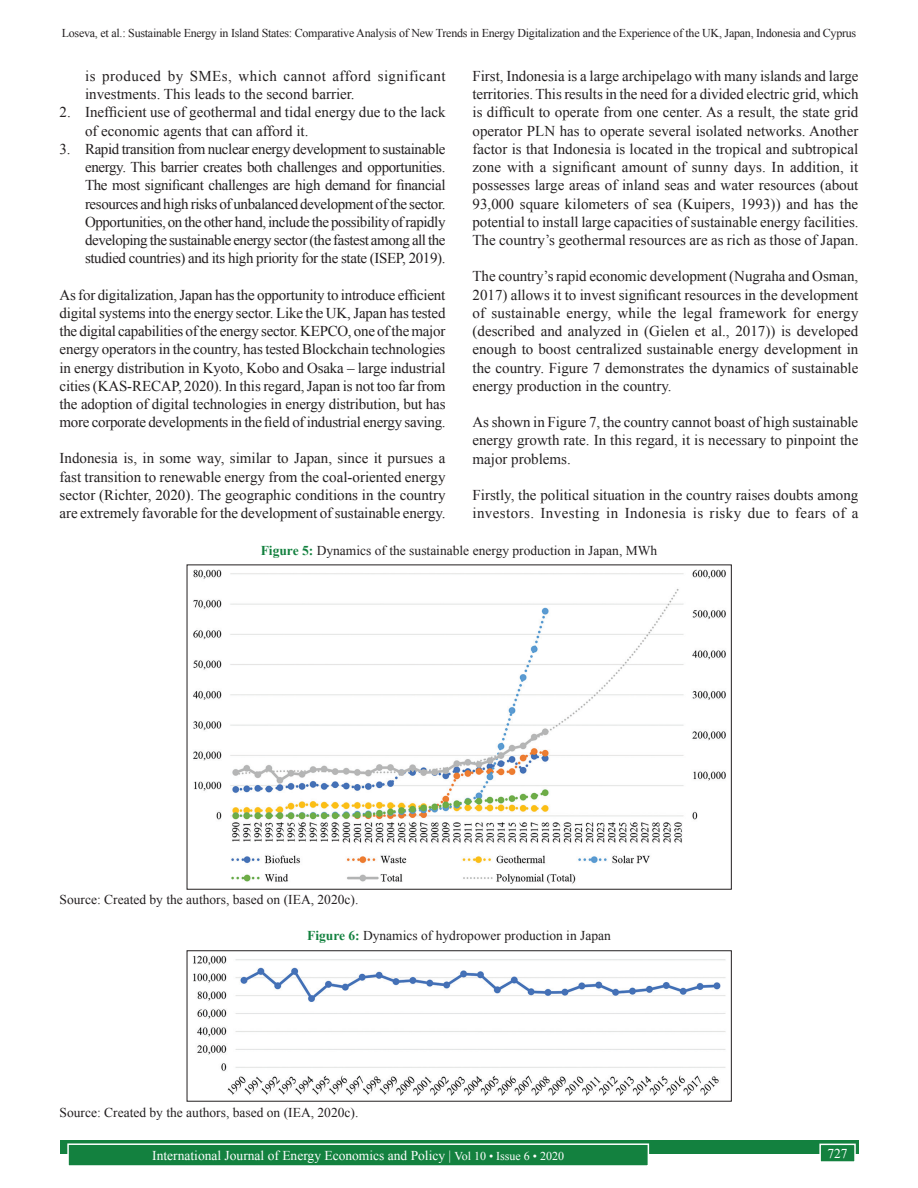
<style>
.page{position:relative;width:918px;height:1188px;background:#fff}
.page>*{position:absolute;margin:0;border:0;box-sizing:border-box;transform-origin:0 0}
.TX{font:15px/18.3px "Times New Roman";color:#231f20;text-align:justify}
.LL{font:15px/18.3px "Times New Roman";letter-spacing:-.025em;color:#231f20;text-align:justify}
.L{font:15px/18.3px "Times New Roman";color:#231f20}
.L-2{font:15px/18.3px "Times New Roman";letter-spacing:.03em;color:#231f20}
.FGC{font:13.5px "Times New Roman";color:#231f20}
.FGC_SRC{font:13.5px "Times New Roman";color:#231f20}
.t1{font:13.5px "Times New Roman";color:#fff}
.t2{font:12px "Times New Roman";letter-spacing:-.02em;color:#231f20}
.s1{font-weight:700;color:#13813f}
.s2{font-size:12px}
</style>
<div class="page">
<div style="left:60px;top:1140px;width:798px;height:13px;background:#13813f"></div>
<div style="left:68px;top:1144px;width:580px;height:22px;background:#13813f"></div>
<div style="left:67px;top:1143px;width:582px;height:24px;border:2px solid #fff"></div>
<div style="left:820px;top:1144px;width:35px;height:18px;background:#13813f"></div>
<div style="left:819px;top:1144px;width:37px;height:19px;border:2px solid #fff"></div>
<img style="left:193px;top:955px;width:533px;height:141px">
<img style="left:193px;top:569px;width:533px;height:315px">
<p class="t2" style="left:62px;top:25px;width:796px">Loseva, et al.: Sustainable Energy in Island States: Comparative Analysis of New Trends in Energy Digitalization and the Experience of the UK, Japan, Indonesia and Cyprus</p>
<p class="L-2" style="left:85px;top:66px;width:362px">is produced by SMEs, which cannot afford significant investments. This leads to the second barrier.</p>
<p class="L" style="left:85px;top:103px;width:362px;text-indent:-26px">2. Inefficient use of geothermal and tidal energy due to the lack of economic agents that can afford it.</p>
<p class="LL" style="left:85px;top:139px;width:362px;text-indent:-26px">3. Rapid transition from nuclear energy development to sustainable energy. This barrier creates both challenges and opportunities.<br>The most significant challenges are high demand for financial resources and high risks of unbalanced development of the sector.<br>Opportunities, on the other hand, include the possibility of rapidly developing the sustainable energy sector (the fastest among all the studied countries) and its high priority for the state (ISEP, 2019).</p>
<p class="TX" style="left:60px;top:285px;width:388px">As for digitalization, Japan has the opportunity to introduce efficient digital systems into the energy sector. Like the UK, Japan has tested the digital capabilities of the energy sector. KEPCO, one of the major energy operators in the country, has tested Blockchain technologies in energy distribution in Kyoto, Kobo and Osaka – large industrial cities (KAS-RECAP, 2020). In this regard, Japan is not too far from the adoption of digital technologies in energy distribution, but has more corporate developments in the field of industrial energy saving.</p>
<p class="TX" style="left:60px;top:449px;width:388px">Indonesia is, in some way, similar to Japan, since it pursues a fast transition to renewable energy from the coal-oriented energy sector (Richter, 2020). The geographic conditions in the country are extremely favorable for the development of sustainable energy.</p>
<p class="TX" style="left:472px;top:66px;width:388px">First, Indonesia is a large archipelago with many islands and large territories. This results in the need for a divided electric grid, which is difficult to operate from one center. As a result, the state grid operator PLN has to operate several isolated networks. Another factor is that Indonesia is located in the tropical and subtropical zone with a significant amount of sunny days. In addition, it possesses large areas of inland seas and water resources (about 93,000 square kilometers of sea (Kuipers, 1993)) and has the potential to install large capacities of sustainable energy facilities.<br>The country’s geothermal resources are as rich as those of Japan.</p>
<p class="TX" style="left:472px;top:267px;width:388px">The country’s rapid economic development (Nugraha and Osman, 2017) allows it to invest significant resources in the development of sustainable energy, while the legal framework for energy (described and analyzed in (Gielen et al., 2017)) is developed enough to boost centralized sustainable energy development in the country. Figure 7 demonstrates the dynamics of sustainable energy production in the country.</p>
<p class="TX" style="left:472px;top:413px;width:387px">As shown in Figure 7, the country cannot boast of high sustainable energy growth rate. In this regard, it is necessary to pinpoint the major problems.</p>
<p class="TX" style="left:472px;top:485px;width:387px">Firstly, the political situation in the country raises doubts among investors. Investing in Indonesia is risky due to fears of a</p>
<p class="FGC" style="left:261px;top:541px;width:398px"><span class="s1">Figure 5:</span> Dynamics of the sustainable energy production in Japan, MWh</p>
<p class="FGC_SRC" style="left:60px;top:890px;width:300px">Source: Created by the authors, based on (IEA, 2020c).</p>
<p class="FGC" style="left:307px;top:926px;width:305px"><span class="s1">Figure 6:</span> Dynamics of hydropower production in Japan</p>
<p class="FGC_SRC" style="left:60px;top:1103px;width:300px">Source: Created by the authors, based on (IEA, 2020c).</p>
<p class="t1" style="left:152px;top:1146px;width:413px">International Journal of Energy Economics and Policy | <span class="s2">Vol 10 • Issue 6 • 2020</span></p>
<p class="t1" style="left:827px;top:1144px;width:22px">727</p>
</div>
